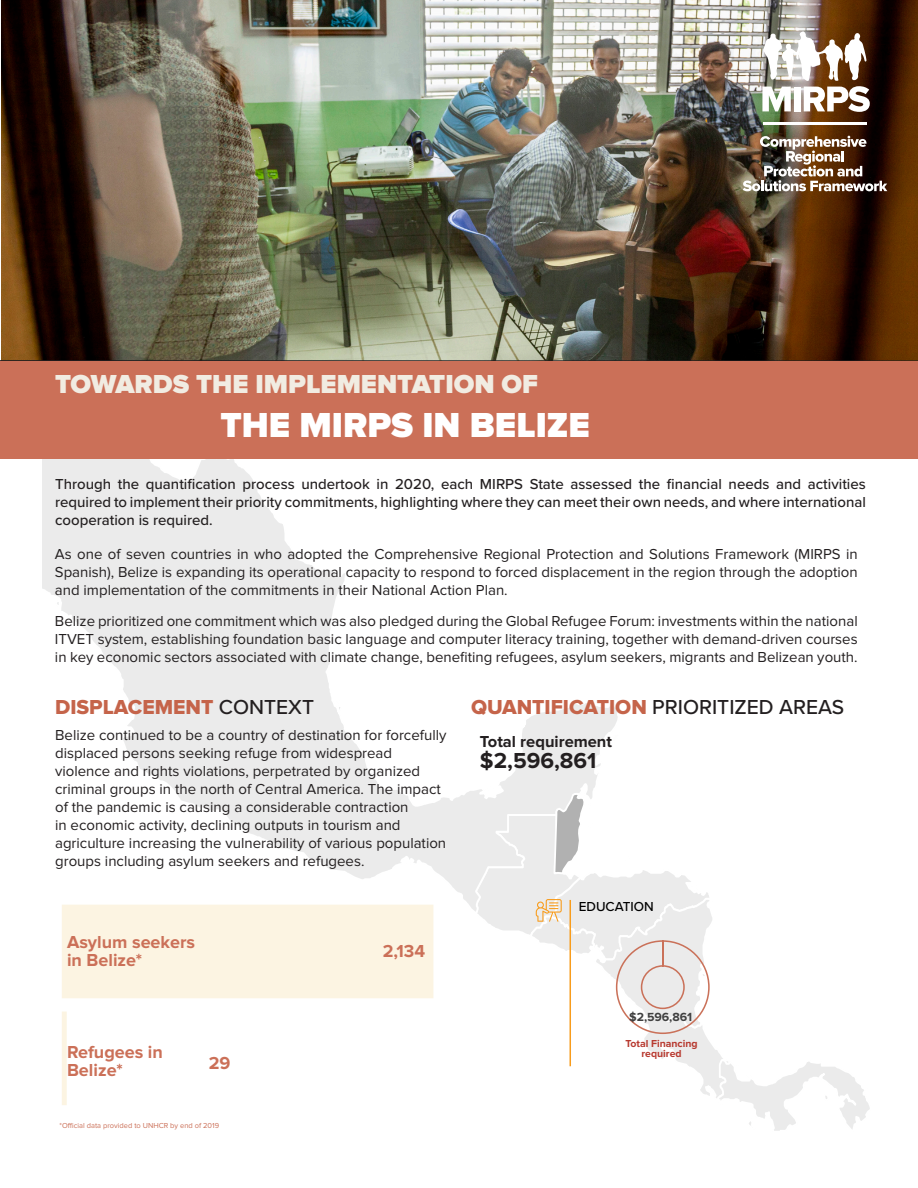
<style>
.page{position:relative;width:918px;height:1188px;background:#fff}
.page>*{position:absolute;margin:0;border:0;box-sizing:border-box;transform-origin:0 0}
.t1{font:900 36px "Proxima Nova";color:#fff}
.t2{font:900 27px "Proxima Nova";color:#f1ece2}
.t3{font:700 22.5px "Proxima Nova";color:#231f20}
.t4{font:500 21px "Proxima Nova";color:#231f20}
.t5{font:21px "Proxima Nova Extrabld";color:#c5644a}
.t6{font:700 18px/18px "Proxima Nova";color:#cb7058}
.t7{font:700 16.5px "Proxima Nova";color:#231f20}
.t8{font:15px/18px "Proxima Nova";color:#231f20;text-align:justify}
.t9{font:500 15px/18px "Proxima Nova";color:#231f20;text-align:justify}
.t10{font:500 13.5px "Proxima Nova";color:#000}
.t11{font:700 12.3px "Proxima Nova A";letter-spacing:-.005em;color:#404040}
.t12{font:700 10.5px/10.5px "Proxima Nova";color:#b7392f;text-align:center}
.t13{font:7.5px "Proxima Nova";color:#cb7058}
.s1{font-family:"Proxima Nova";font-weight:500;color:#231f20}
.s2{font-family:"Proxima Nova Extrabld";font-weight:400;color:#c5644a}
</style>
<div class="page">
<svg style="left:43px;top:459px;width:575px;height:456px"></svg>
<svg style="left:611px;top:732px;width:7px;height:11px"></svg>
<svg style="left:63px;top:613px;width:7px;height:6px"></svg>
<svg style="left:432px;top:796px;width:9px;height:6px"></svg>
<svg style="left:580px;top:701px;width:4px;height:3px"></svg>
<svg style="left:62px;top:905px;width:371px;height:200px"></svg>
<img style="left:2px;top:0;width:916px;height:359px">
<svg style="left:0;top:359px;width:918px;height:2px;background:#4b4437"></svg>
<div style="left:0;top:361px;width:918px;height:98px;background:#cb7058"></div>
<svg style="left:471px;top:785px;width:399px;height:346px"></svg>
<hr style="left:763px;top:122px;width:104px;height:3px;background:#fff">
<img style="left:743px;top:136px;width:144px;height:55px">
<img style="left:762px;top:31px;width:108px;height:81px">
<p class="t2" style="left:55px;top:369px;width:485px">TOWARDS THE IMPLEMENTATION OF</p>
<p class="t1" style="left:220px;top:404px;width:371px">THE MIRPS IN BELIZE</p>
<p class="t9" style="left:55px;top:474px;width:812px">Through the quantification process undertook in 2020, each MIRPS State assessed the financial needs and activities required to implement their priority commitments, highlighting where they can meet their own needs, and where international cooperation is required.</p>
<p class="t8" style="left:55px;top:545px;width:804px">As one of seven countries in who adopted the Comprehensive Regional Protection and Solutions Framework (MIRPS in Spanish), Belize is expanding its operational capacity to respond to forced displacement in the region through the adoption and implementation of the commitments in their National Action Plan.</p>
<p class="t8" style="left:55px;top:612px;width:804px">Belize prioritized one commitment which was also pledged during the Global Refugee Forum: investments within the national ITVET system, establishing foundation basic language and computer literacy training, together with demand-driven courses in key economic sectors associated with climate change, benefiting refugees, asylum seekers, migrants and Belizean youth.</p>
<p class="t5" style="left:55px;top:695px;width:260px">DISPLACEMENT <span class="s1">CONTEXT</span></p>
<p class="t8" style="left:55px;top:727px;width:393px;text-align:left">Belize continued to be a country of destination for forcefully displaced persons seeking refuge from widespread violence and rights violations, perpetrated by organized criminal groups in the north of Central America. The impact of the pandemic is causing a considerable contraction<br>in economic activity, declining outputs in tourism and agriculture increasing the vulnerability of various population groups including asylum seekers and refugees.</p>
<p class="t7" style="left:480px;top:732px;width:134px">Total requirement</p>
<p class="t4" style="left:471px;top:691px;width:375px"><span class="s2">QUANTIFICATION</span> PRIORITIZED AREAS</p>
<p class="t3" style="left:480px;top:747px;width:118px">$2,596,861</p>
<p class="t6" style="left:67px;top:933px;width:130px">Asylum seekers in Belize*</p>
<p class="t6" style="left:383px;top:942px;width:44px">2,134</p>
<p class="t6" style="left:67px;top:1044px;width:97px">Refugees in<br>Belize*</p>
<p class="t6" style="left:209px;top:1055px;width:23px">29</p>
<p class="t13" style="left:60px;top:1121px;width:161px">*Official data provided to UNHCR by end of 2019</p>
<p class="t10" style="left:579px;top:896px;width:77px">EDUCATION</p>
<p class="t11" style="left:629px;top:1010px;width:65px">$2,596,861</p>
<p class="t12" style="left:625px;top:1038px;width:74px">Total Financing required</p>
</div>
